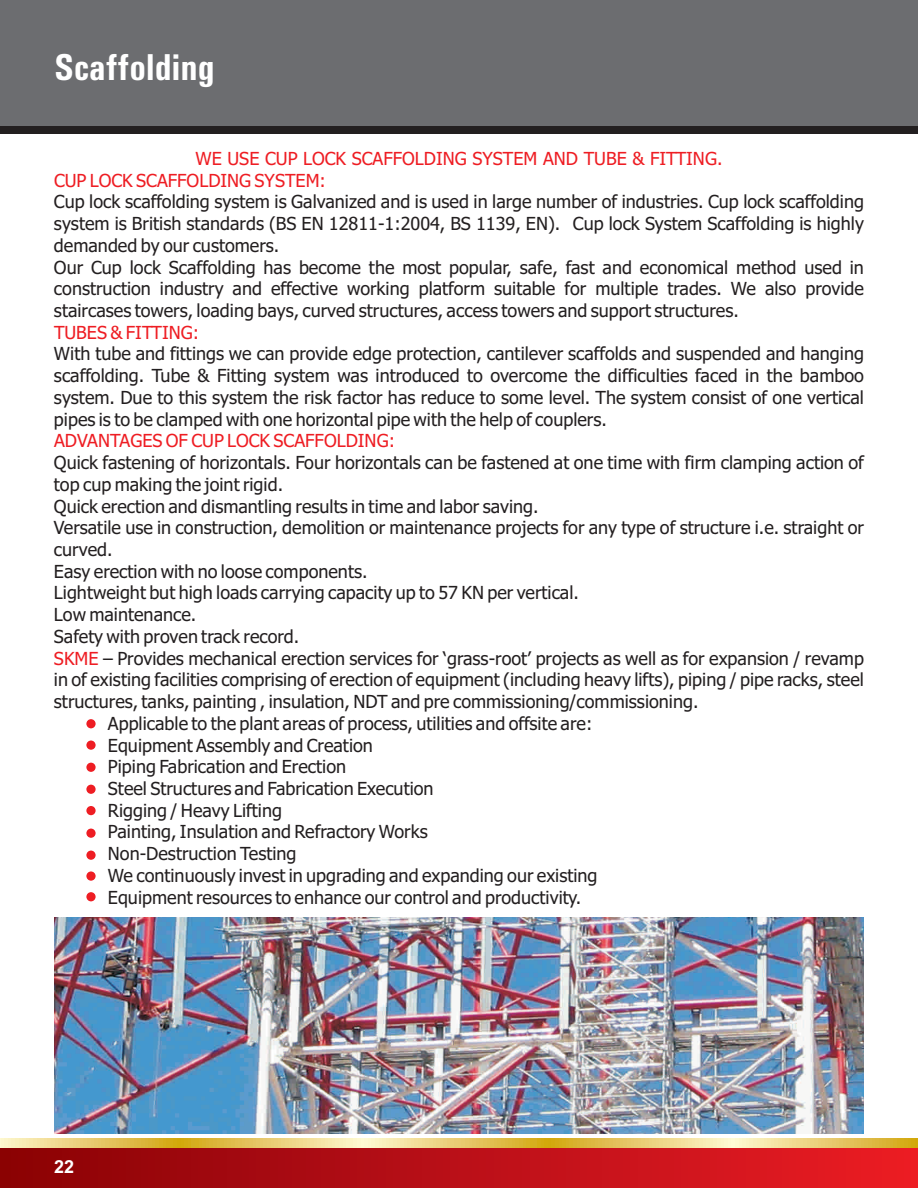
<style>
.page{position:relative;width:918px;height:1188px;background:#fff}
.page>*{position:absolute;margin:0;border:0;box-sizing:border-box;transform-origin:0 0}
.t1{font:500 37.5px "Univers Condensed";color:#fff}
.t2{font:18px/21.8px "Tahoma";color:#231f20}
.t3{font:18px/21.8px "Tahoma";color:#ee1d23}
.t4{font:700 18px "Arial";color:#fff}
.s1{color:#ee1d23}
</style>
<div class="page">
<div style="left:0;top:0;width:918px;height:126px;background:#6c6d70"></div>
<div style="left:0;top:126px;width:918px;height:8px;background:#231f20"></div>
<div style="left:86px;top:719px;width:10px;height:9px;background:#ee1d23;border-radius:50%"></div>
<div style="left:86px;top:741px;width:10px;height:9px;background:#ee1d23;border-radius:50%"></div>
<div style="left:86px;top:763px;width:10px;height:9px;background:#ee1d23;border-radius:50%"></div>
<div style="left:86px;top:785px;width:10px;height:9px;background:#ee1d23;border-radius:50%"></div>
<div style="left:86px;top:806px;width:10px;height:9px;background:#ee1d23;border-radius:50%"></div>
<div style="left:86px;top:829px;width:10px;height:9px;background:#ee1d23;border-radius:50%"></div>
<div style="left:86px;top:851px;width:10px;height:9px;background:#ee1d23;border-radius:50%"></div>
<svg style="left:86px;top:871px;width:10px;height:10px"></svg>
<div style="left:86px;top:892px;width:10px;height:9px;background:#ee1d23;border-radius:50%"></div>
<img style="left:54px;top:918px;width:810px;height:216px">
<svg style="left:0;top:1139px;width:918px;height:10px"></svg>
<div style="left:0;top:1149px;width:918px;height:39px;background:linear-gradient(to right,#8a0206,#eb1d25)"></div>
<h1 class="t1" style="left:54px;top:54px;width:162px">Scaffolding</h1>
<p class="t3" style="left:54px;top:149px;width:670px;text-indent:142px">WE USE CUP LOCK SCAFFOLDING SYSTEM AND TUBE &amp; FITTING.<br>CUP LOCK SCAFFOLDING SYSTEM:</p>
<p class="t2" style="left:54px;top:193px;width:812px">Cup lock scaffolding system is Galvanized and is used in large number of industries. Cup lock scaffolding system is British standards (BS EN 12811-1:2004, BS 1139, EN). Cup lock System Scaffolding is highly demanded by our customers.<br>Our Cup lock Scaffolding has become the most popular, safe, fast and economical method used in construction industry and effective working platform suitable for multiple trades. We also provide staircases towers, loading bays, curved structures, access towers and support structures.</p>
<p class="t2" style="left:54px;top:345px;width:812px;text-align:justify">With tube and fittings we can provide edge protection, cantilever scaffolds and suspended and hanging scaffolding. Tube &amp; Fitting system was introduced to overcome the difficulties faced in the bamboo system. Due to this system the risk factor has reduce to some level. The system consist of one vertical pipes is to be clamped with one horizontal pipe with the help of couplers.</p>
<p class="t2" style="left:54px;top:453px;width:812px">Quick fastening of horizontals. Four horizontals can be fastened at one time with firm clamping action of top cup making the joint rigid.<br>Quick erection and dismantling results in time and labor saving.<br>Versatile use in construction, demolition or maintenance projects for any type of structure i.e. straight or curved.<br>Easy erection with no loose components.<br>Lightweight but high loads carrying capacity up to 57 KN per vertical.<br>Low maintenance.<br>Safety with proven track record.</p>
<p class="t2" style="left:54px;top:670px;width:811px">in of existing facilities comprising of erection of equipment (including heavy lifts), piping / pipe racks, steel</p>
<p class="t2" style="left:54px;top:692px;width:646px">structures, tanks, painting , insulation, NDT and pre commissioning/commissioning.</p>
<p class="t2" style="left:108px;top:714px;width:486px">Applicable to the plant areas of process, utilities and offsite are:</p>
<p class="t2" style="left:108px;top:736px;width:267px">Equipment Assembly and Creation</p>
<p class="t2" style="left:108px;top:757px;width:240px">Piping Fabrication and Erection</p>
<p class="t2" style="left:108px;top:779px;width:327px">Steel Structures and Fabrication Execution</p>
<p class="t2" style="left:108px;top:801px;width:176px">Rigging / Heavy Lifting</p>
<p class="t2" style="left:108px;top:823px;width:321px">Painting, Insulation and Refractory Works</p>
<p class="t2" style="left:108px;top:844px;width:190px">Non-Destruction Testing</p>
<p class="t2" style="left:108px;top:866px;width:491px">We continuously invest in upgrading and expanding our existing</p>
<p class="t2" style="left:108px;top:888px;width:475px">Equipment resources to enhance our control and productivity.</p>
<p class="t3" style="left:54px;top:323px;width:147px">TUBES &amp; FITTING:</p>
<p class="t3" style="left:54px;top:431px;width:343px">ADVANTAGES OF CUP LOCK SCAFFOLDING:</p>
<p class="t2" style="left:54px;top:649px;width:811px"><span class="s1">SKME</span> – Provides mechanical erection services for ‘grass-root’ projects as well as for expansion / revamp</p>
<p class="t4" style="left:54px;top:1160px;width:22px">22</p>
</div>
